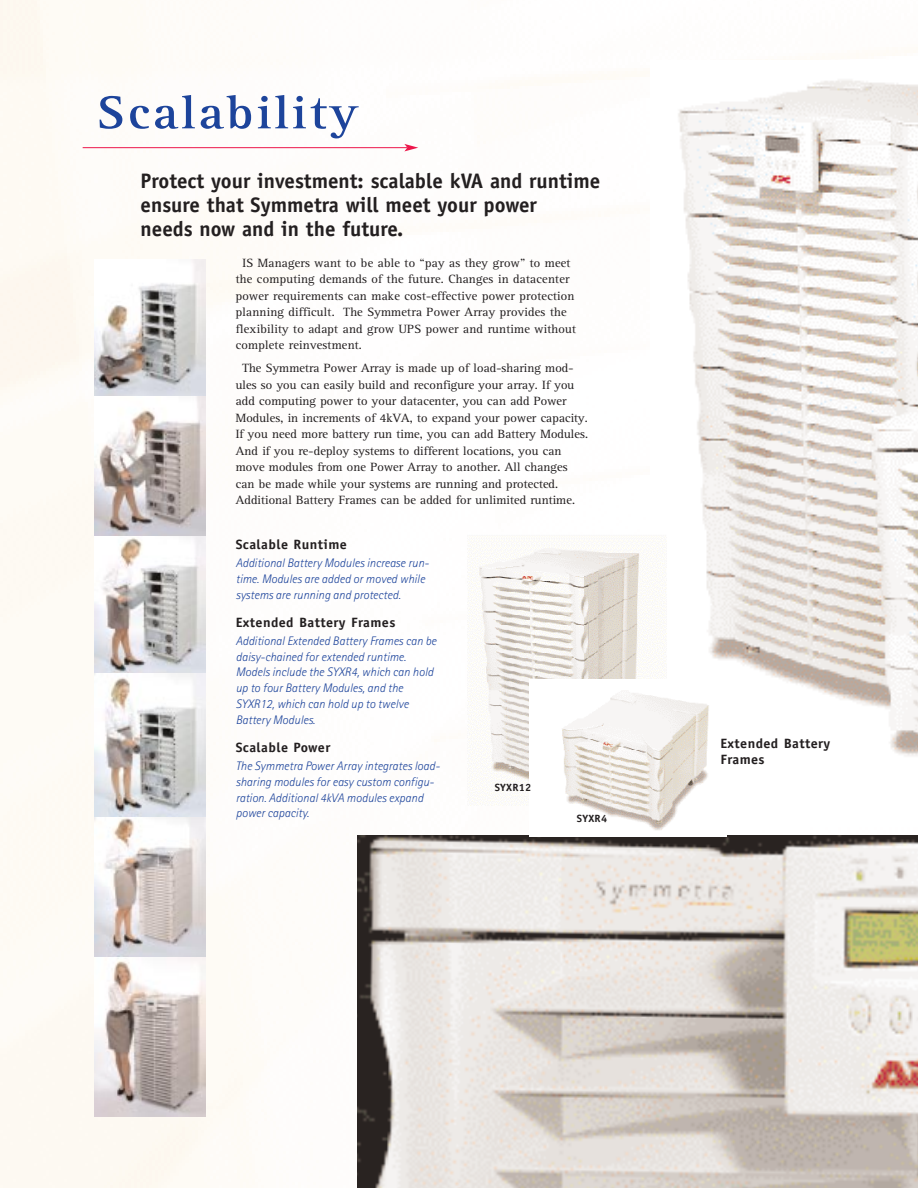
<style>
.page{position:relative;width:918px;height:1188px;background:#fff}
.page>*{position:absolute;margin:0;border:0;box-sizing:border-box;transform-origin:0 0}
.t1{font:700 48px "Rotis Serif";letter-spacing:.055em;color:#1d449b;scale:1.07 1}
.t2{font:700 21px/24px "Officina Sans";color:#231f20}
.t3{font:700 13.5px/15.1px "Officina Sans";letter-spacing:.03em;color:#231f20;scale:1.05 1}
.t4{font:12.3px/16.5px "Rotis Serif Wide";color:#231f20}
.t5{font:italic 300 12.3px/15.8px "Rotis Sans Serif";color:#1d449b}
.t6{font:700 10.5px "Officina Sans";letter-spacing:.03em;color:#231f20;scale:1.05 1}
</style>
<div class="page">
<img style="left:0;top:0;width:918px;height:1188px">
<img style="left:651px;top:60px;width:267px;height:767px">
<img style="left:94px;top:535px;width:111px;height:138px">
<img style="left:357px;top:836px;width:561px;height:352px">
<hr style="left:83px;top:147px;width:324px;height:1px;background:#ed164b">
<svg style="left:404px;top:144px;width:14px;height:7px"></svg>
<img style="left:94px;top:259px;width:111px;height:138px">
<svg style="left:94px;top:397px;width:111px;height:138px"></svg>
<svg style="left:94px;top:957px;width:111px;height:159px"></svg>
<svg style="left:94px;top:816px;width:111px;height:141px"></svg>
<img style="left:467px;top:534px;width:199px;height:272px">
<img style="left:530px;top:680px;width:196px;height:157px">
<svg style="left:94px;top:673px;width:111px;height:143px"></svg>
<h1 class="t1" style="left:96px;top:95px;width:246px">Scalability</h1>
<h2 class="t2" style="left:141px;top:170px;width:461px">Protect your investment: scalable kVA and runtime ensure that Symmetra will meet your power<br>needs now and in the future.</h2>
<p class="t4" style="left:236px;top:256px;width:342px;text-indent:7px">IS Managers want to be able to “pay as they grow” to meet the computing demands of the future. Changes in datacenter power requirements can make cost-effective power protection planning difficult. The Symmetra Power Array provides the flexibility to adapt and grow UPS power and runtime without complete reinvestment.</p>
<p class="t4" style="left:236px;top:361px;width:354px;text-indent:7px">The Symmetra Power Array is made up of load-sharing mod&shy;ules so you can easily build and reconfigure your array. If you add computing power to your datacenter, you can add Power Modules, in increments of 4kVA, to expand your power capacity.<br>If you need more battery run time, you can add Battery Modules.<br>And if you re-deploy systems to different locations, you can move modules from one Power Array to another. All changes can be made while your systems are running and protected.<br>Additional Battery Frames can be added for unlimited runtime.</p>
<p class="t3" style="left:236px;top:538px;width:107px">Scalable Runtime</p>
<p class="t5" style="left:236px;top:556px;width:195px">Additional Battery Modules increase run&shy;time. Modules are added or moved while systems are running and protected.</p>
<p class="t3" style="left:236px;top:616px;width:154px">Extended Battery Frames</p>
<p class="t5" style="left:236px;top:634px;width:202px">Additional Extended Battery Frames can be daisy-chained for extended runtime.<br>Models include the SYXR4, which can hold up to four Battery Modules, and the SYXR12, which can hold up to twelve Battery Modules.</p>
<p class="t3" style="left:236px;top:741px;width:92px">Scalable Power</p>
<p class="t5" style="left:236px;top:759px;width:206px">The Symmetra Power Array integrates load&shy;sharing modules for easy custom configu&shy;ration. Additional 4kVA modules expand power capacity.</p>
<p class="t6" style="left:495px;top:783px;width:36px">SYXR12</p>
<p class="t6" style="left:577px;top:815px;width:30px">SYXR4</p>
<p class="t3" style="left:720px;top:737px;width:106px">Extended Battery<br>Frames</p>
</div>
